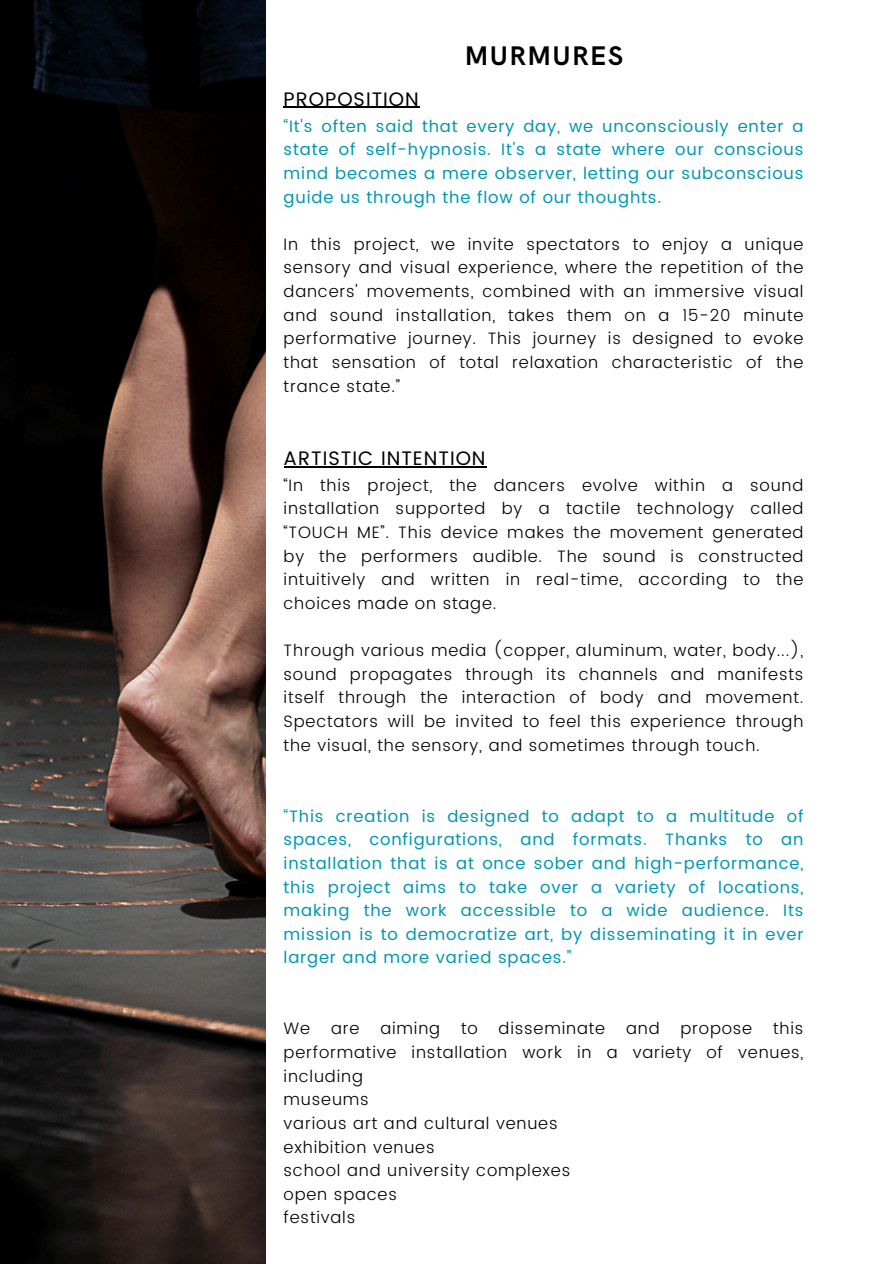
<style>
.page{position:relative;width:894px;height:1264px;background:#fff}
.page>*{position:absolute;margin:0;border:0;box-sizing:border-box;transform-origin:0 0}
.t1{font:700 27px "HK Grotesk";letter-spacing:.05em;color:#000}
.t2{font:19.5px "Poppins";letter-spacing:.05em;color:#000}
.t3{font:300 16.5px/23.7px "Poppins";letter-spacing:.05em;color:#000;text-align:justify}
.t4{font:16.5px/23.7px "Poppins";letter-spacing:.05em;color:#0097b2;text-align:justify}
</style>
<div class="page">
<img style="left:0;top:0;width:266px;height:1263px">
<hr style="left:283px;top:107px;width:136px;height:1px;background:#000">
<hr style="left:283px;top:466px;width:203px;height:1px;background:#000">
<h1 class="t1" style="left:464px;top:41px;width:160px">MURMURES</h1>
<p class="t2" style="left:283px;top:88px;width:137px">PROPOSITION</p>
<p class="t4" style="left:283px;top:114px;width:521px">“It's often said that every day, we unconsciously enter a state of self-hypnosis. It's a state where our conscious mind becomes a mere observer, letting our subconscious guide us through the flow of our thoughts.</p>
<p class="t3" style="left:283px;top:232px;width:521px">In this project, we invite spectators to enjoy a unique sensory and visual experience, where the repetition of the dancers' movements, combined with an immersive visual and sound installation, takes them on a 15-20 minute performative journey. This journey is designed to evoke that sensation of total relaxation characteristic of the trance state.”</p>
<p class="t2" style="left:283px;top:446px;width:203px">ARTISTIC INTENTION</p>
<p class="t3" style="left:283px;top:473px;width:521px">“In this project, the dancers evolve within a sound installation supported by a tactile technology called “TOUCH ME”. This device makes the movement generated by the performers audible. The sound is constructed intuitively and written in real-time, according to the choices made on stage.</p>
<p class="t3" style="left:283px;top:638px;width:521px">Through various media (copper, aluminum, water, body...), sound propagates through its channels and manifests itself through the interaction of body and movement.<br>Spectators will be invited to feel this experience through the visual, the sensory, and sometimes through touch.</p>
<p class="t4" style="left:283px;top:804px;width:521px">“This creation is designed to adapt to a multitude of spaces, configurations, and formats. Thanks to an installation that is at once sober and high-performance, this project aims to take over a variety of locations, making the work accessible to a wide audience. Its mission is to democratize art, by disseminating it in ever larger and more varied spaces.”</p>
<p class="t3" style="left:283px;top:1016px;width:521px;text-indent:489px">this performative installation work in a variety of venues, including</p>
<p class="t3" style="left:283px;top:1087px;width:87px">museums</p>
<p class="t3" style="left:283px;top:1111px;width:275px">various art and cultural venues</p>
<p class="t3" style="left:283px;top:1134px;width:152px">exhibition venues</p>
<p class="t3" style="left:283px;top:1158px;width:288px">school and university complexes</p>
<p class="t3" style="left:283px;top:1182px;width:115px">open spaces</p>
<p class="t3" style="left:283px;top:1205px;width:73px">festivals</p>
<p class="t3" style="left:283px;top:1016px;width:28px">We</p>
<p class="t3" style="left:331px;top:1016px;width:30px">are</p>
<p class="t3" style="left:380px;top:1016px;width:61px">aiming</p>
<p class="t3" style="left:461px;top:1016px;width:18px">to</p>
<p class="t3" style="left:498px;top:1016px;width:108px">disseminate</p>
<p class="t3" style="left:626px;top:1016px;width:35px">and</p>
<p class="t3" style="left:680px;top:1016px;width:73px">propose</p>
</div>
